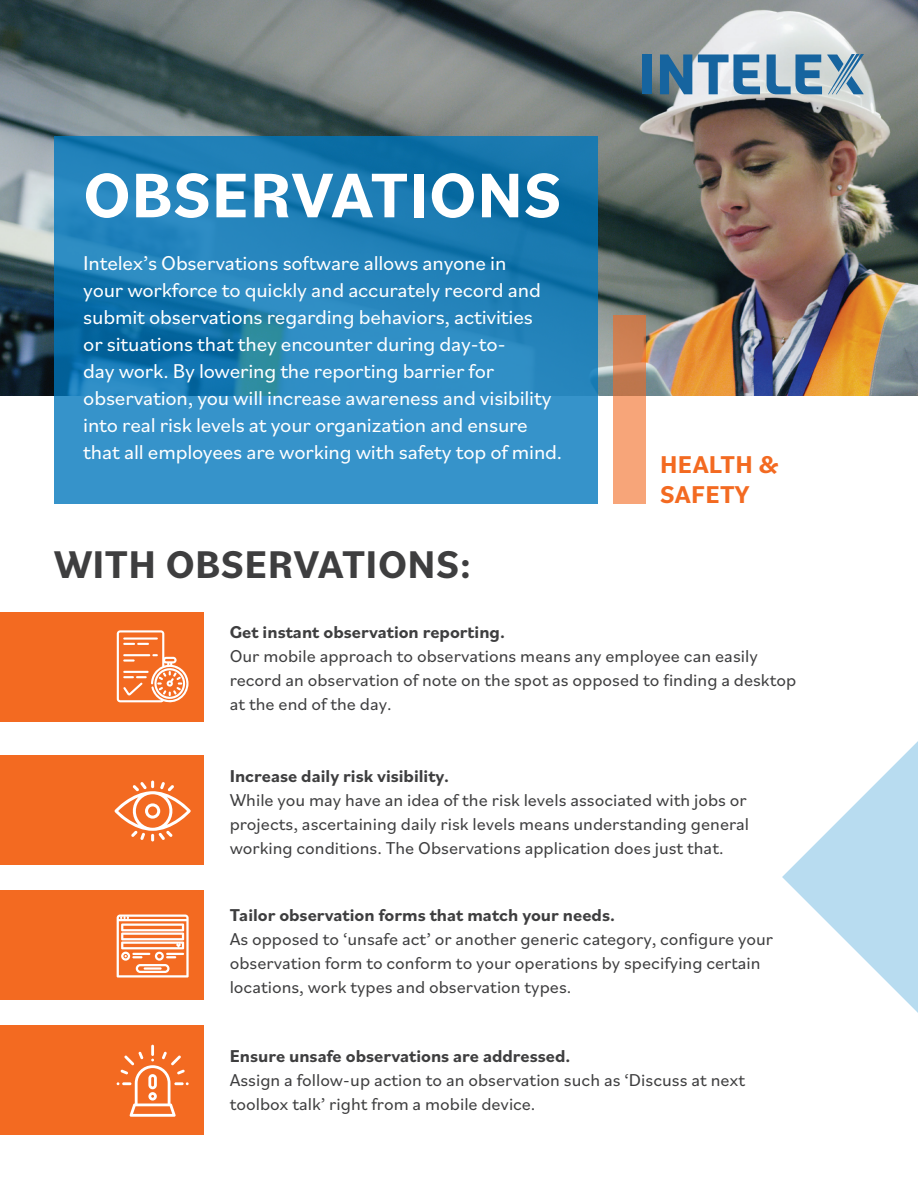
<style>
.page{position:relative;width:918px;height:1188px;background:#fff}
.page>*{position:absolute;margin:0;border:0;box-sizing:border-box;transform-origin:0 0}
.t1{font:700 66px "Bilo";letter-spacing:.01em;color:#fff}
.t2{font:700 40.5px "Bilo";letter-spacing:.01em;color:#3e3e3f}
.t3{font:700 25.5px/30px "Bilo";letter-spacing:.01em;color:#f36a21}
.t4{font:21px/27px "Bilo";letter-spacing:-.01em;color:#fff}
.t5{font:18px/24px "Bilo";color:#3e3e3f}
.t6{font:700 18px "Bilo";color:#3e3e3f}
</style>
<div class="page">
<img style="left:0;top:0;width:918px;height:396px">
<svg style="left:54px;top:136px;width:544px;height:367px;background:#2484ba"></svg>
<svg style="left:613px;top:315px;width:32px;height:188px;background:#e49468"></svg>
<div style="left:0;top:612px;width:203px;height:110px;background:#f36a21"></div>
<div style="left:0;top:755px;width:203px;height:109px;background:#f36a21"></div>
<div style="left:0;top:890px;width:203px;height:109px;background:#f36a21"></div>
<div style="left:0;top:1025px;width:203px;height:109px;background:#f36a21"></div>
<svg style="left:782px;top:741px;width:136px;height:272px"></svg>
<div style="left:643px;top:54px;width:9px;height:40px;background:#16649f"></div>
<svg style="left:660px;top:54px;width:32px;height:40px"></svg>
<svg style="left:698px;top:54px;width:62px;height:40px;background:#7da5c4"></svg>
<svg style="left:767px;top:54px;width:97px;height:40px;background:#81a6be"></svg>
<svg style="left:114px;top:781px;width:77px;height:60px"></svg>
<svg style="left:117px;top:630px;width:72px;height:72px"></svg>
<svg style="left:117px;top:915px;width:72px;height:63px"></svg>
<hr style="left:144px;top:967px;width:18px;height:3px;background:#fff">
<svg style="left:117px;top:1045px;width:72px;height:72px"></svg>
<h1 class="t1" style="left:83px;top:150px;width:480px">OBSERVATIONS</h1>
<p class="t4" style="left:83px;top:248px;width:480px">Intelex’s Observations software allows anyone in<br>your workforce to quickly and accurately record and submit observations regarding behaviors, activities<br>or situations that they encounter during day-to-<br>day work. By lowering the reporting barrier for observation, you will increase awareness and visibility into real risk levels at your organization and ensure that all employees are working with safety top of mind.</p>
<h2 class="t2" style="left:54px;top:537px;width:419px">WITH OBSERVATIONS:</h2>
<h3 class="t3" style="left:660px;top:448px;width:120px">HEALTH &amp;<br>SAFETY</h3>
<p class="t6" style="left:230px;top:619px;width:277px">Get instant observation reporting.</p>
<p class="t5" style="left:230px;top:643px;width:568px">Our mobile approach to observations means any employee can easily record an observation of note on the spot as opposed to finding a desktop at the end of the day.</p>
<p class="t6" style="left:230px;top:763px;width:221px">Increase daily risk visibility.</p>
<p class="t5" style="left:230px;top:787px;width:521px">While you may have an idea of the risk levels associated with jobs or projects, ascertaining daily risk levels means understanding general working conditions. The Observations application does just that.</p>
<p class="t6" style="left:230px;top:903px;width:387px">Tailor observation forms that match your needs.</p>
<p class="t5" style="left:230px;top:927px;width:545px">As opposed to ‘unsafe act’ or another generic category, configure your observation form to conform to your operations by specifying certain locations, work types and observation types.</p>
<p class="t6" style="left:230px;top:1044px;width:342px">Ensure unsafe observations are addressed.</p>
<p class="t5" style="left:230px;top:1068px;width:517px">Assign a follow-up action to an observation such as ‘Discuss at next toolbox talk’ right from a mobile device.</p>
</div>
